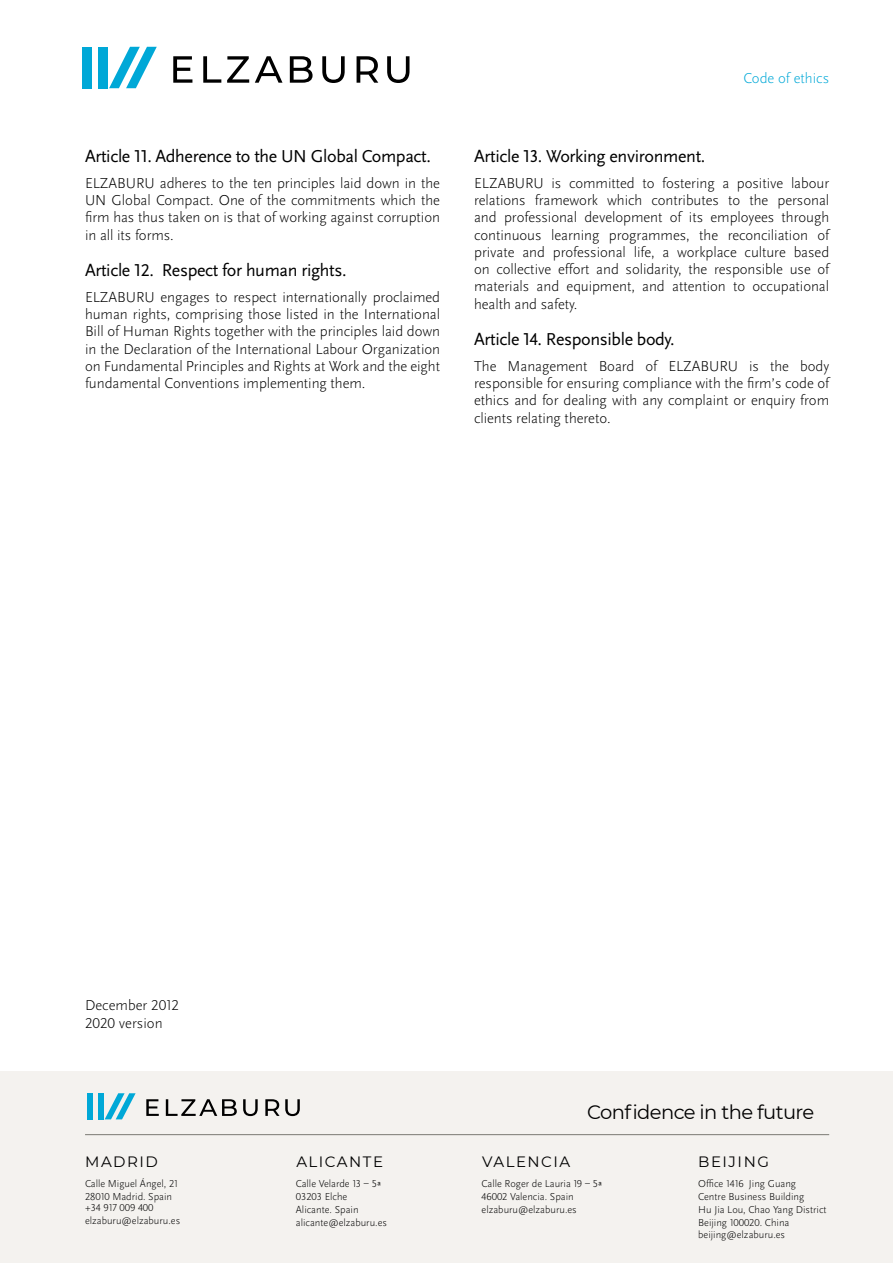
<style>
.page{position:relative;width:893px;height:1263px;background:#fff}
.page>*{position:absolute;margin:0;border:0;box-sizing:border-box;transform-origin:0 0}
.t1{font:19.5px "Montserrat";letter-spacing:-.03em;color:#000}
.t2{font:18px "Scala Sans Pro";letter-spacing:-.02em;color:#000}
.t3{font:300 15px/17.2px "Scala Sans Pro";letter-spacing:-.005em;color:#000;text-align:justify}
.t4{font:15px "Montserrat";letter-spacing:.1em;color:#000}
.t5{font:300 15px "Scala Sans Pro";color:#00a8d7}
.t6{font:300 10.5px/12.8px "Scala Sans Pro";color:#000}
</style>
<div class="page">
<div style="left:82px;top:47px;width:9px;height:41px;background:#00a8d7"></div>
<div style="left:98px;top:47px;width:9px;height:41px;background:#00a8d7"></div>
<svg style="left:109px;top:47px;width:48px;height:41px"></svg>
<svg style="left:173px;top:56px;width:19px;height:27px"></svg>
<svg style="left:203px;top:56px;width:18px;height:27px"></svg>
<svg style="left:227px;top:56px;width:22px;height:27px"></svg>
<svg style="left:255px;top:56px;width:27px;height:27px"></svg>
<svg style="left:290px;top:56px;width:23px;height:27px"></svg>
<svg style="left:322px;top:56px;width:23px;height:27px"></svg>
<svg style="left:357px;top:56px;width:21px;height:27px"></svg>
<svg style="left:387px;top:56px;width:22px;height:27px"></svg>
<div style="left:0;top:1071px;width:893px;height:192px;background:#f4f2ef"></div>
<div style="left:87px;top:1093px;width:6px;height:26px;background:#00a8d7"></div>
<div style="left:98px;top:1093px;width:5px;height:26px;background:#00a8d7"></div>
<svg style="left:105px;top:1093px;width:31px;height:26px"></svg>
<svg style="left:146px;top:1099px;width:13px;height:17px"></svg>
<svg style="left:166px;top:1099px;width:71px;height:17px"></svg>
<svg style="left:243px;top:1099px;width:15px;height:17px"></svg>
<svg style="left:265px;top:1099px;width:35px;height:17px"></svg>
<hr style="left:85px;top:1134px;width:744px;height:1px;background:#7b7a73">
<p class="t2" style="left:85px;top:146px;width:347px">Article 11. Adherence to the UN Global Compact.</p>
<p class="t3" style="left:85px;top:174px;width:357px">ELZABURU adheres to the ten principles laid down in the UN Global Compact. One of the commitments which the firm has thus taken on is that of working against corruption in all its forms.</p>
<p class="t2" style="left:85px;top:260px;width:263px">Article 12. Respect for human rights.</p>
<p class="t3" style="left:85px;top:288px;width:357px">ELZABURU engages to respect internationally proclaimed human rights, comprising those listed in the International Bill of Human Rights together with the principles laid down in the Declaration of the International Labour Organization on Fundamental Principles and Rights at Work and the eight fundamental Conventions implementing them.</p>
<p class="t5" style="left:743px;top:69px;width:87px">Code of ethics</p>
<p class="t2" style="left:474px;top:146px;width:233px">Article 13. Working environment.</p>
<p class="t3" style="left:474px;top:174px;width:357px">ELZABURU is committed to fostering a positive labour relations framework which contributes to the personal and professional development of its employees through continuous learning programmes, the reconciliation of private and professional life, a workplace culture based on collective effort and solidarity, the responsible use of materials and equipment, and attention to occupational health and safety.</p>
<p class="t2" style="left:474px;top:329px;width:202px">Article 14. Responsible body.</p>
<p class="t3" style="left:474px;top:357px;width:357px">The Management Board of ELZABURU is the body responsible for ensuring compliance with the firm’s code of ethics and for dealing with any complaint or enquiry from clients relating thereto.</p>
<p class="t3" style="left:85px;top:996px;width:95px;line-height:18px">December 2012<br>2020 version</p>
<h1 class="t1" style="left:587px;top:1098px;width:229px">Confidence in the future</h1>
<p class="t4" style="left:85px;top:1151px;width:74px">MADRID</p>
<p class="t4" style="left:296px;top:1151px;width:88px">ALICANTE</p>
<p class="t4" style="left:482px;top:1151px;width:90px">VALENCIA</p>
<p class="t4" style="left:698px;top:1151px;width:72px">BEIJING</p>
<p class="t6" style="left:85px;top:1178px;width:94px">Calle Miguel Ángel, 21<br>28010 Madrid. Spain</p>
<p class="t6" style="left:85px;top:1202px;width:97px">+34 917 009 400 elzaburu@elzaburu.es</p>
<p class="t6" style="left:296px;top:1177px;width:93px">Calle Velarde 13 – 5ª<br>03203 Elche<br>Alicante. Spain alicante@elzaburu.es</p>
<p class="t6" style="left:482px;top:1177px;width:122px">Calle Roger de Lauria 19 – 5ª<br>46002 Valencia. Spain elzaburu@elzaburu.es</p>
<p class="t6" style="left:698px;top:1177px;width:130px">Office 1416 Jing Guang<br>Centre Business Building<br>Hu Jia Lou, Chao Yang District<br>Beijing 100020. China beijing@elzaburu.es</p>
</div>
